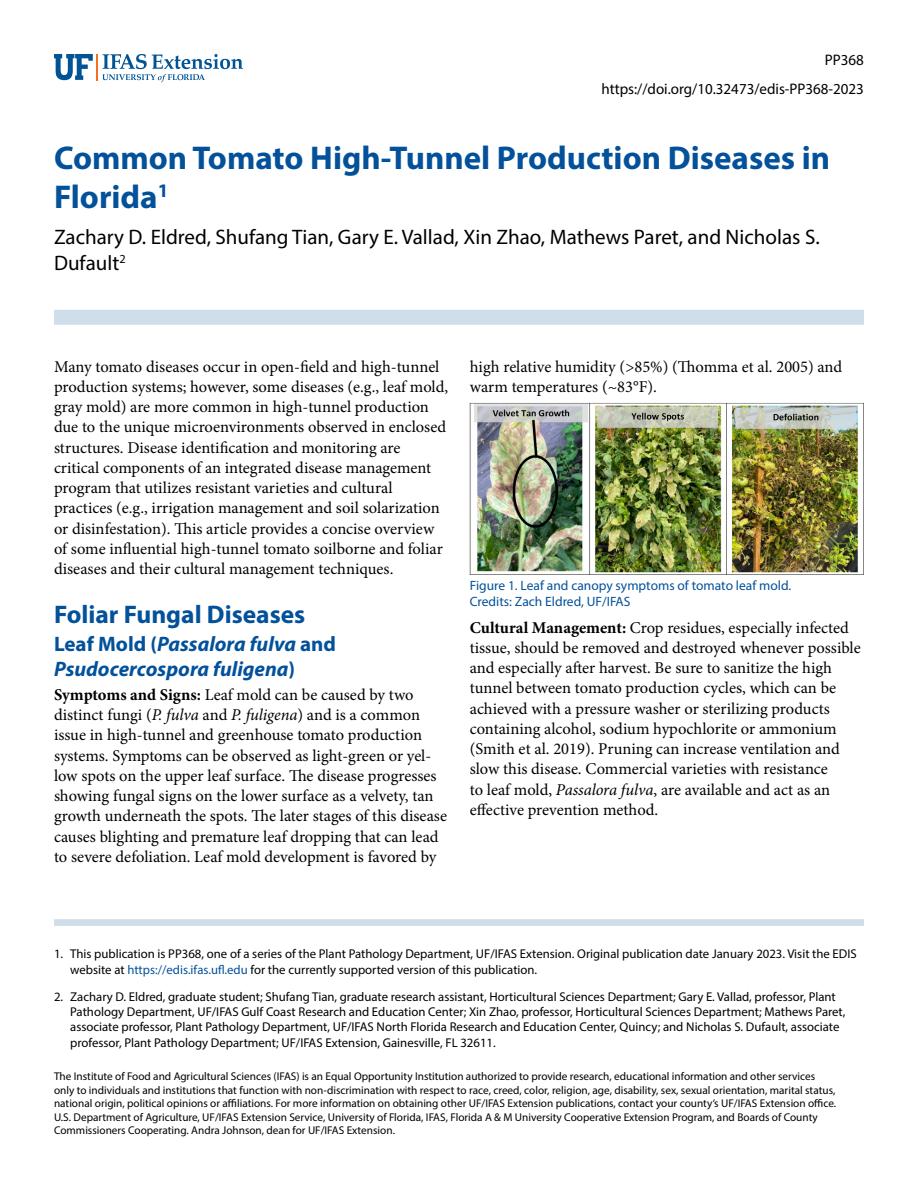
<style>
.page{position:relative;width:918px;height:1188px;background:#fff}
.page>*{position:absolute;margin:0;border:0;box-sizing:border-box;transform-origin:0 0}
.t1{font:700 33px/39.6px "Myriad Pro";color:#03519a}
.t2{font:700 25.5px "Myriad Pro";color:#03519a}
.t3{font:21px/25.2px "Myriad Pro";color:#000}
.t4{font:italic 700 21px/25.2px "Myriad Pro";color:#03519a}
.t5{font:16.5px/20.2px "Minion Pro";color:#000}
.t6{font:15.3px/28.3px "Myriad Pro";color:#000;text-align:right}
.t7{font:13.5px/16.5px "Myriad Pro";color:#03519a}
.t8{font:12.75px/15.3px "Myriad Pro";color:#000}
.t9{font:11.25px/13.5px "Myriad Pro";color:#000}
.s1{font-style:normal}
.s2{font-weight:700}
.s3{font-style:italic}
.s4{color:#03519a}
</style>
<div class="page">
<svg style="left:54px;top:54px;width:189px;height:28px"></svg>
<div style="left:54px;top:310px;width:810px;height:15px;background:#d0ddea"></div>
<div style="left:54px;top:919px;width:810px;height:7px;background:#d0ddea"></div>
<img style="left:470px;top:403px;width:394px;height:172px">
<p class="t6" style="left:602px;top:46px;width:264px">PP368 https://doi.org/10.32473/edis-PP368-2023</p>
<h1 class="t1" style="left:54px;top:137px;width:778px">Common Tomato High-Tunnel Production Diseases in<br>Florida<sup>1</sup></h1>
<p class="t3" style="left:54px;top:224px;width:767px">Zachary D. Eldred, Shufang Tian, Gary E. Vallad, Xin Zhao, Mathews Paret, and Nicholas S.<br>Dufault<sup>2</sup></p>
<p class="t5" style="left:54px;top:356px;width:396px">Many tomato diseases occur in open-field and high-tunnel production systems; however, some diseases (e.g., leaf mold, gray mold) are more common in high-tunnel production due to the unique microenvironments observed in enclosed structures. Disease identification and monitoring are critical components of an integrated disease management program that utilizes resistant varieties and cultural practices (e.g., irrigation management and soil solarization or disinfestation). This article provides a concise overview of some influential high-tunnel tomato soilborne and foliar diseases and their cultural management techniques.</p>
<h2 class="t2" style="left:54px;top:598px;width:253px">Foliar Fungal Diseases</h2>
<p class="t4" style="left:54px;top:631px;width:284px"><span class="s1">Leaf Mold (</span>Passalora fulva <span class="s1">and<br></span>Psudocercospora fuligena<span class="s1">)</span></p>
<p class="t5" style="left:54px;top:685px;width:395px"><span class="s2">Symptoms and Signs:</span> Leaf mold can be caused by two distinct fungi (<span class="s3">P. fulva</span> and <span class="s3">P. fuligena</span>) and is a common issue in high-tunnel and greenhouse tomato production systems. Symptoms can be observed as light-green or yel&shy;low spots on the upper leaf surface. The disease progresses showing fungal signs on the lower surface as a velvety, tan growth underneath the spots. The later stages of this disease causes blighting and premature leaf dropping that can lead to severe defoliation. Leaf mold development is favored by</p>
<p class="t5" style="left:470px;top:356px;width:374px">high relative humidity (&gt;85%) (Thomma et al. 2005) and warm temperatures (~83°F).</p>
<p class="t7" style="left:470px;top:577px;width:323px">Figure 1. Leaf and canopy symptoms of tomato leaf mold.<br>Credits: Zach Eldred, UF/IFAS</p>
<p class="t5" style="left:470px;top:617px;width:393px"><span class="s2">Cultural Management:</span> Crop residues, especially infected tissue, should be removed and destroyed whenever possible and especially after harvest. Be sure to sanitize the high tunnel between tomato production cycles, which can be achieved with a pressure washer or sterilizing products containing alcohol, sodium hypochlorite or ammonium (Smith et al. 2019). Pruning can increase ventilation and slow this disease. Commercial varieties with resistance<br>to leaf mold, <span class="s3">Passalora fulva</span>, are available and act as an effective prevention method.</p>
<p class="t8" style="left:70px;top:946px;width:788px;text-indent:-16px">1. This publication is PP368, one of a series of the Plant Pathology Department, UF/IFAS Extension. Original publication date January 2023. Visit the EDIS website at <span class="s4">https://edis.ifas.ufl.edu</span> for the currently supported version of this publication.</p>
<p class="t8" style="left:70px;top:989px;width:777px;text-indent:-16px">2. Zachary D. Eldred, graduate student; Shufang Tian, graduate research assistant, Horticultural Sciences Department; Gary E. Vallad, professor, Plant Pathology Department, UF/IFAS Gulf Coast Research and Education Center; Xin Zhao, professor, Horticultural Sciences Department; Mathews Paret, associate professor, Plant Pathology Department, UF/IFAS North Florida Research and Education Center, Quincy; and Nicholas S. Dufault, associate professor, Plant Pathology Department; UF/IFAS Extension, Gainesville, FL 32611.</p>
<p class="t9" style="left:54px;top:1069px;width:784px">The Institute of Food and Agricultural Sciences (IFAS) is an Equal Opportunity Institution authorized to provide research, educational information and other services only to individuals and institutions that function with non-discrimination with respect to race, creed, color, religion, age, disability, sex, sexual orientation, marital status, national origin, political opinions or affiliations. For more information on obtaining other UF/IFAS Extension publications, contact your county’s UF/IFAS Extension office.<br>U.S. Department of Agriculture, UF/IFAS Extension Service, University of Florida, IFAS, Florida A &amp; M University Cooperative Extension Program, and Boards of County Commissioners Cooperating. Andra Johnson, dean for UF/IFAS Extension.</p>
</div>
